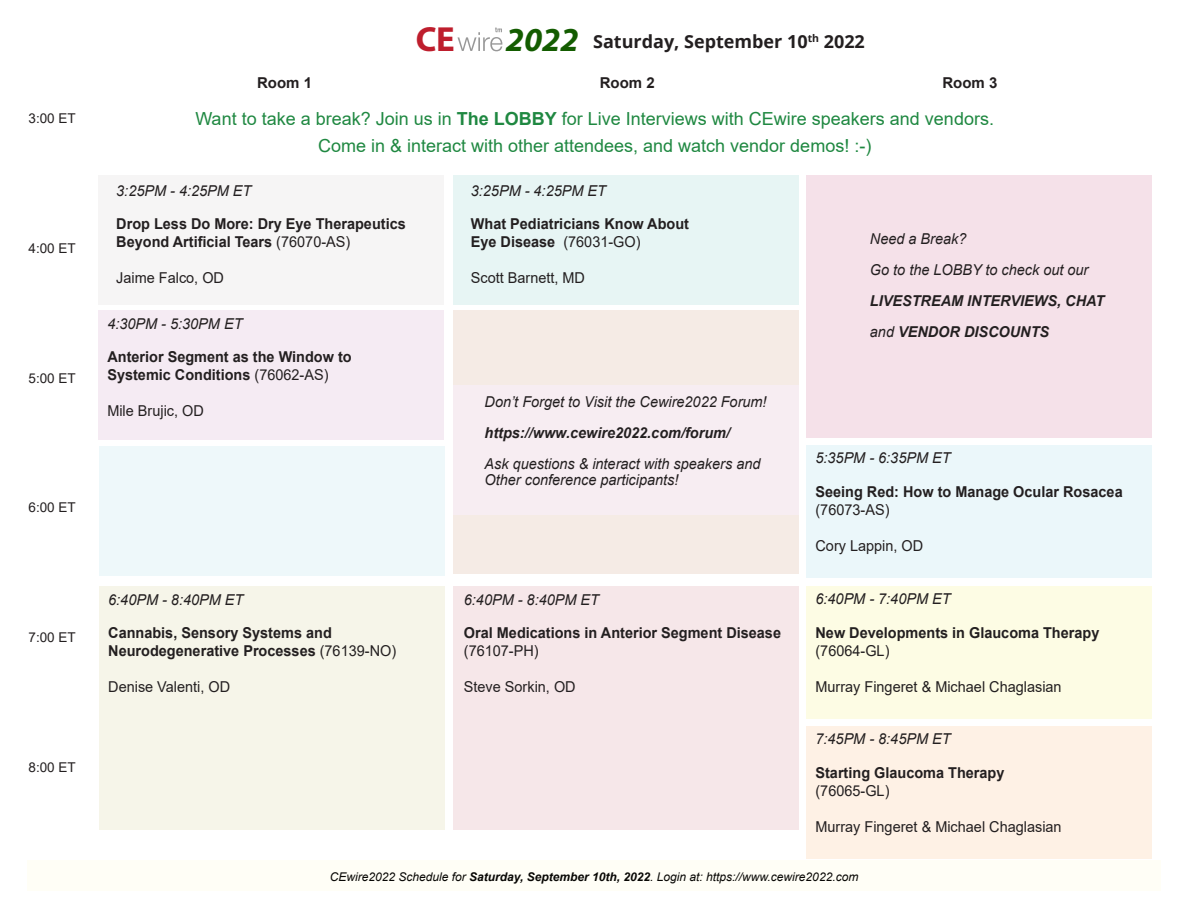
<style>
.page{position:relative;width:1188px;height:918px;background:#fff}
.page>*{position:absolute;margin:0;border:0;box-sizing:border-box;transform-origin:0 0}
.t1{font:700 34.95px "Myriad Pro";color:#be1e2d}
.t2{font:italic 700 33.75px "Myriad Pro";color:#135c00}
.t3{font:18px/27px "Arial";color:#1f8841;text-align:center}
.t4{font:700 18px "Open Sans";color:#231f20}
.t5{font:700 15px/18px "Arial";color:#231f20;scale:.96 1}
.t6{font:italic 15px/15.5px "Arial";color:#231f20;scale:.96 1}
.t7{font:15px "Arial";color:#231f20;scale:.96 1}
.t8{font:italic 700 15px/31px "Arial";color:#231f20;scale:.96 1}
.t9{font:700 15px "Arial";color:#231f20}
.t10{font:13.5px "Arial";color:#231f20}
.t11{font:italic 12px "Arial";color:#080704}
.s1{font-weight:700}
.s2{font-weight:400}
</style>
<div class="page">
<div style="left:98px;top:175px;width:346px;height:130px;background:#f6f5f5"></div>
<svg style="left:458px;top:27px;width:44px;height:24px"></svg>
<div style="left:98px;top:310px;width:346px;height:130px;background:#f5ebf3"></div>
<div style="left:99px;top:446px;width:346px;height:130px;background:#eef8fa"></div>
<div style="left:99px;top:586px;width:346px;height:244px;background:#f6f5e9"></div>
<div style="left:453px;top:175px;width:345px;height:130px;background:#e7f5f4"></div>
<div style="left:453px;top:310px;width:345px;height:263px;background:#f5ebe5"></div>
<div style="left:453px;top:385px;width:346px;height:130px;background:#f7edf2"></div>
<div style="left:453px;top:586px;width:346px;height:244px;background:#f6e7e9"></div>
<div style="left:806px;top:175px;width:346px;height:263px;background:#f5e1e9"></div>
<div style="left:806px;top:445px;width:346px;height:133px;background:#ebf7fa"></div>
<div style="left:806px;top:586px;width:346px;height:133px;background:#fdfce4"></div>
<div style="left:806px;top:726px;width:346px;height:133px;background:#fef1e5"></div>
<div style="left:27px;top:861px;width:1134px;height:30px;background:#fffef6"></div>
<p class="t10" style="left:28px;top:113px;width:49px">3:00 ET</p>
<p class="t10" style="left:28px;top:243px;width:49px">4:00 ET</p>
<p class="t10" style="left:28px;top:373px;width:49px">5:00 ET</p>
<p class="t10" style="left:28px;top:503px;width:49px">6:00 ET</p>
<p class="t10" style="left:28px;top:633px;width:49px">7:00 ET</p>
<p class="t10" style="left:28px;top:762px;width:49px">8:00 ET</p>
<h1 class="t1" style="left:415px;top:25px;width:41px">CE</h1>
<h2 class="t2" style="left:506px;top:26px;width:74px">2022</h2>
<p class="t4" style="left:593px;top:34px;width:273px">Saturday, September 10<sup>th</sup> 2022</p>
<p class="t9" style="left:257px;top:78px;width:57px">Room 1</p>
<p class="t9" style="left:600px;top:78px;width:57px">Room 2</p>
<p class="t9" style="left:942px;top:78px;width:57px">Room 3</p>
<p class="t3" style="left:195px;top:107px;width:800px">Want to take a break? Join us in <span class="s1">The LOBBY</span> for Live Interviews with CEwire speakers and vendors.<br>Come in &amp; interact with other attendees, and watch vendor demos! :-)</p>
<p class="t6" style="left:116px;top:184px;width:142px">3:25PM - 4:25PM ET</p>
<p class="t5" style="left:116px;top:216px;width:303px">Drop Less Do More: Dry Eye Therapeutics<br>Beyond Artificial Tears <span class="s2">(76070-AS)</span></p>
<p class="t7" style="left:116px;top:272px;width:114px">Jaime Falco, OD</p>
<p class="t6" style="left:107px;top:317px;width:142px">4:30PM - 5:30PM ET</p>
<p class="t5" style="left:107px;top:349px;width:256px">Anterior Segment as the Window to<br>Systemic Conditions <span class="s2">(76062-AS)</span></p>
<p class="t7" style="left:107px;top:405px;width:102px">Mile Brujic, OD</p>
<p class="t6" style="left:108px;top:593px;width:142px">6:40PM - 8:40PM ET</p>
<p class="t5" style="left:108px;top:626px;width:301px">Cannabis, Sensory Systems and<br>Neurodegenerative Processes <span class="s2">(76139-NO)</span></p>
<p class="t7" style="left:108px;top:681px;width:129px">Denise Valenti, OD</p>
<p class="t6" style="left:471px;top:184px;width:142px">3:25PM - 4:25PM ET</p>
<p class="t5" style="left:471px;top:216px;width:229px">What Pediatricians Know About<br>Eye Disease <span class="s2">(76031-GO)</span></p>
<p class="t7" style="left:471px;top:272px;width:120px">Scott Barnett, MD</p>
<p class="t6" style="left:485px;top:395px;width:295px">Don’t Forget to Visit the Cewire2022 Forum!</p>
<p class="t8" style="left:485px;top:419px;width:257px">https://www.cewire2022.com/forum/</p>
<p class="t6" style="left:485px;top:457px;width:289px">Ask questions &amp; interact with speakers and<br>Other conference participants!</p>
<p class="t6" style="left:464px;top:593px;width:142px">6:40PM - 8:40PM ET</p>
<p class="t5" style="left:464px;top:626px;width:332px">Oral Medications in Anterior Segment Disease</p>
<p class="t7" style="left:464px;top:645px;width:79px">(76107-PH)</p>
<p class="t7" style="left:464px;top:681px;width:118px">Steve Sorkin, OD</p>
<p class="t6" style="left:870px;top:225px;width:229px;line-height:31px">Need a Break?<br>Go to the LOBBY to check out our</p>
<p class="t8" style="left:870px;top:287px;width:246px">LIVESTREAM INTERVIEWS, CHAT <span class="s2">and</span> VENDOR DISCOUNTS</p>
<p class="t5" style="left:860px;top:296px;width:178px">Eye Disease <span class="s2">(76031-GO)</span></p>
<p class="t7" style="left:860px;top:334px;width:120px">Scott Barnett, MD</p>
<p class="t6" style="left:816px;top:452px;width:142px">5:35PM - 6:35PM ET</p>
<p class="t5" style="left:816px;top:484px;width:322px">Seeing Red: How to Manage Ocular Rosacea</p>
<p class="t7" style="left:816px;top:504px;width:79px">(76073-AS)</p>
<p class="t7" style="left:816px;top:540px;width:114px">Cory Lappin, OD</p>
<p class="t6" style="left:816px;top:593px;width:142px">6:40PM - 7:40PM ET</p>
<p class="t5" style="left:816px;top:625px;width:297px">New Developments in Glaucoma Therapy</p>
<p class="t7" style="left:816px;top:645px;width:79px">(76064-GL)</p>
<p class="t7" style="left:816px;top:681px;width:258px">Murray Fingeret &amp; Michael Chaglasian</p>
<p class="t6" style="left:816px;top:733px;width:142px">7:45PM - 8:45PM ET</p>
<p class="t5" style="left:816px;top:765px;width:198px">Starting Glaucoma Therapy</p>
<p class="t7" style="left:816px;top:785px;width:79px">(76065-GL)</p>
<p class="t7" style="left:816px;top:821px;width:258px">Murray Fingeret &amp; Michael Chaglasian</p>
<p class="t11" style="left:330px;top:872px;width:530px">CEwire2022 Schedule for <span class="s1">Saturday, September 10th, 2022</span>. Login at: https://www.cewire2022.com</p>
</div>
